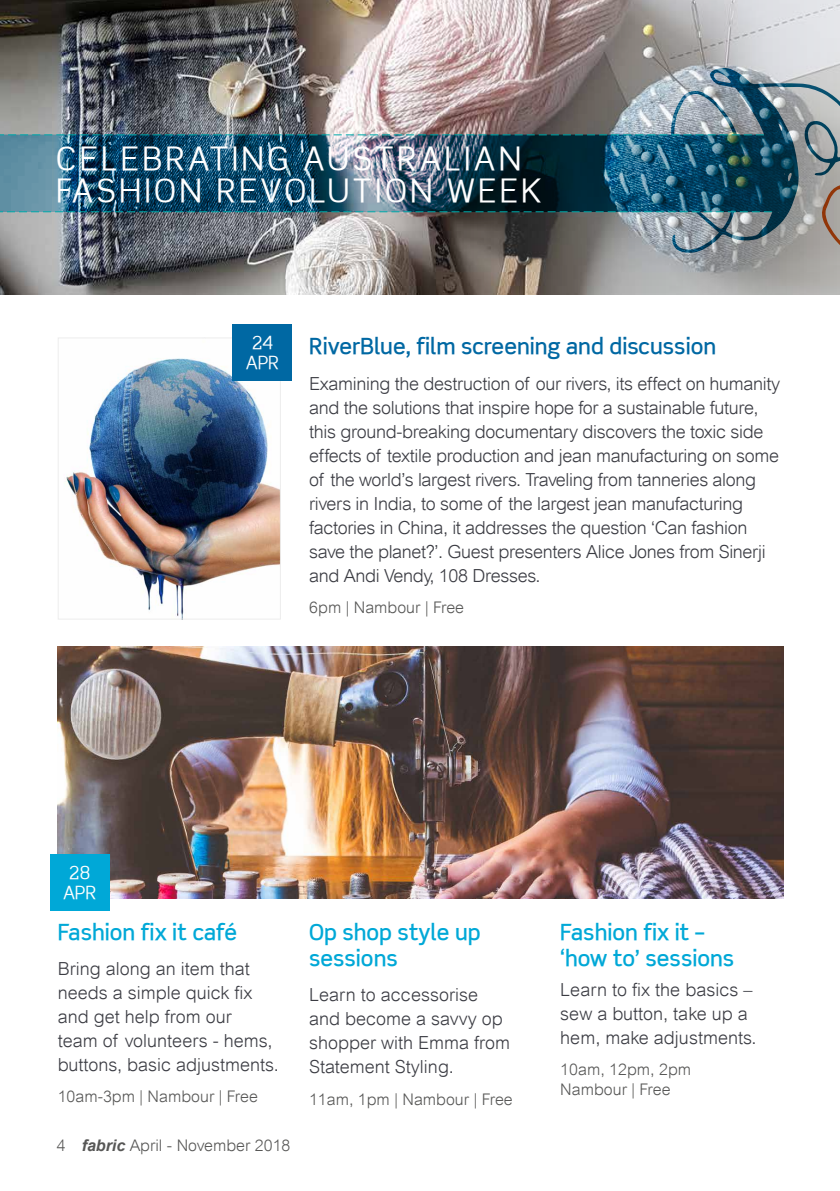
<style>
.page{position:relative;width:840px;height:1191px;background:#fff}
.page>*{position:absolute;margin:0;border:0;box-sizing:border-box;transform-origin:0 0}
.t1{font:32px/32px "Scene";letter-spacing:.1em;color:#fff}
.t2{font:500 22px/26.4px "Scene";color:#00a8d7}
.t3{font:500 22px "Scene";color:#0068a3}
.t4{font:300 18px/24px "Arial";letter-spacing:-.02em;color:#3b3c43}
.t5{font:300 18px/24px "Arial";color:#3b3c43}
.t6{font:18px/20px "Scene Alt";letter-spacing:-.02em;color:#fff;text-align:center}
.t7{font:300 16px/20px "Arial";color:#575756}
.s1{font-weight:700;font-style:italic}
</style>
<div class="page">
<img style="left:0;top:0;width:840px;height:295px">
<img style="left:0;top:68px;width:839px;height:186px">
<img style="left:66px;top:358px;width:213px;height:259px">
<div style="left:58px;top:337px;width:223px;height:282px;border:1px solid #ededed"></div>
<img style="left:58px;top:647px;width:724px;height:252px">
<div style="left:232px;top:324px;width:60px;height:57px;background:#0068a3"></div>
<div style="left:50px;top:853px;width:59px;height:57px;background:#00a8d7"></div>
<svg style="left:820px;top:93px;width:19px;height:185px;background:#9f9d9a"></svg>
<svg style="left:0;top:134px;width:763px;height:1px"></svg>
<svg style="left:0;top:211px;width:771px;height:1px"></svg>
<h1 class="t1" style="left:56px;top:143px;width:486px">CELEBRATING AUSTRALIAN<br>FASHION REVOLUTION WEEK</h1>
<p class="t6" style="left:246px;top:333px;width:35px">24<br>APR</p>
<p class="t3" style="left:309px;top:333px;width:408px">RiverBlue, film screening and discussion</p>
<p class="t4" style="left:309px;top:371px;width:472px">Examining the destruction of our rivers, its effect on humanity and the solutions that inspire hope for a sustainable future, this ground-breaking documentary discovers the toxic side effects of textile production and jean manufacturing on some of the world’s largest rivers. Traveling from tanneries along rivers in India, to some of the largest jean manufacturing factories in China, it addresses the question ‘Can fashion save the planet?’. Guest presenters Alice Jones from Sinerji and Andi Vendy, 108 Dresses.</p>
<p class="t7" style="left:309px;top:597px;width:156px">6pm | Nambour | Free</p>
<p class="t6" style="left:63px;top:862px;width:35px">28<br>APR</p>
<p class="t2" style="left:58px;top:918px;width:181px">Fashion fix it café</p>
<p class="t5" style="left:58px;top:956px;width:222px">Bring along an item that needs a simple quick fix and get help from our<br>team of volunteers - hems, buttons, basic adjustments.</p>
<p class="t7" style="left:58px;top:1086px;width:202px">10am-3pm | Nambour | Free</p>
<p class="t7" style="left:57px;top:1135px;width:235px">4 <span class="s1">fabric</span> April - November 2018</p>
<p class="t2" style="left:309px;top:918px;width:173px">Op shop style up sessions</p>
<p class="t5" style="left:309px;top:983px;width:203px">Learn to accessorise and become a savvy op shopper with Emma from<br>Statement Styling.</p>
<p class="t7" style="left:309px;top:1089px;width:205px">11am, 1pm | Nambour | Free</p>
<p class="t2" style="left:560px;top:918px;width:175px">Fashion fix it – ‘how to’ sessions</p>
<p class="t5" style="left:560px;top:977px;width:197px">Learn to fix the basics – sew a button, take up a hem, make adjustments.</p>
<p class="t7" style="left:560px;top:1059px;width:132px">10am, 12pm, 2pm<br>Nambour | Free</p>
</div>
